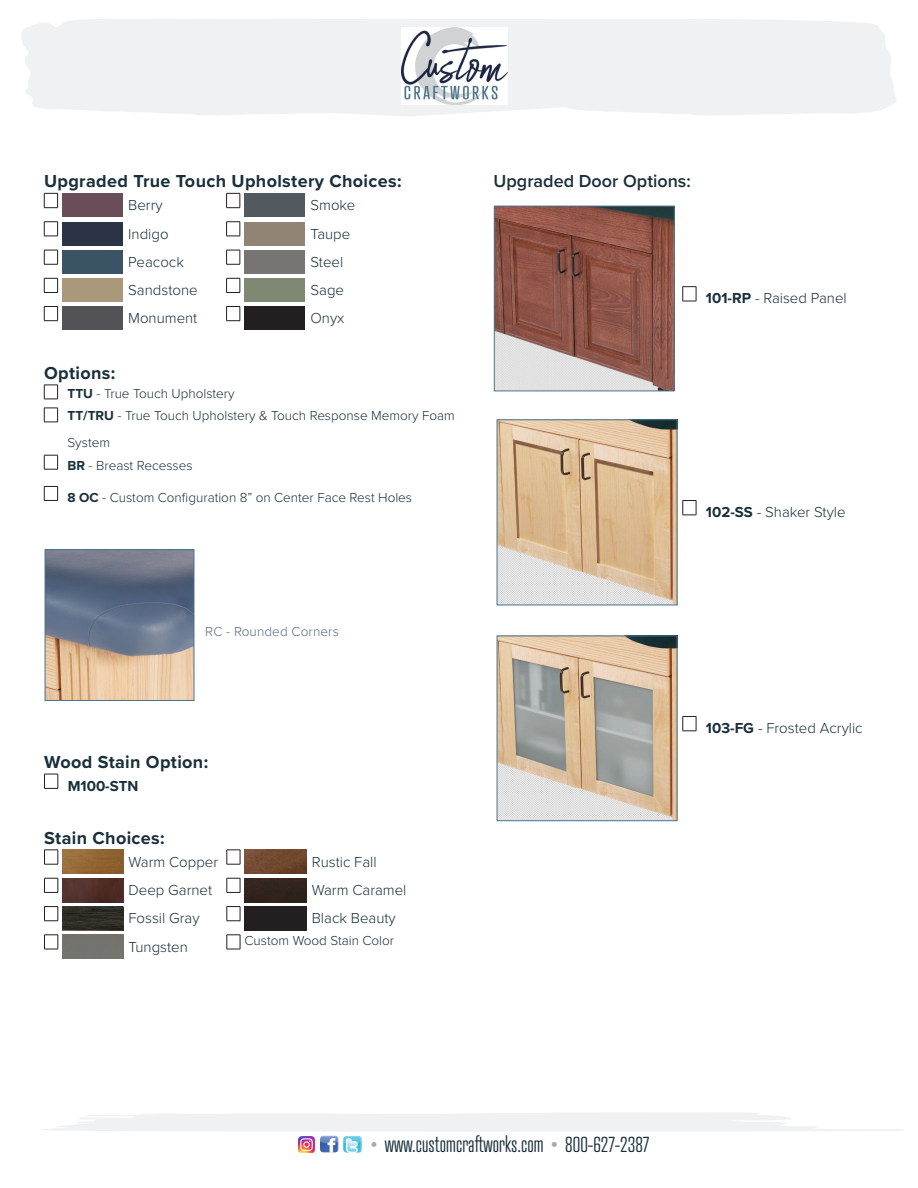
<style>
.page{position:relative;width:918px;height:1188px;background:#fff}
.page>*{position:absolute;margin:0;border:0;box-sizing:border-box;transform-origin:0 0}
.t1{font:300 21px "Atrament";color:#192f3a}
.Headers{font:700 18px "Proxima Nova";letter-spacing:.02em;color:#192f3a}
.t2{font:600 18px "Proxima Nova";color:#192f3a}
.Text{font:300 15px "Proxima Nova";color:#192f3a}
.t3{font:700 15px "Proxima Nova";color:#192f3a}
.Features_List{font:300 13.5px/27px "Proxima Nova";color:#192f3a}
.t4{font:300 13.5px "Proxima Nova";letter-spacing:.01em;color:#516c80}
.s1{font-weight:700}
.s2{color:#a8a9ad}
</style>
<div class="page">
<div style="left:21px;top:19px;width:875px;height:97px;background:#f0f1f2"></div>
<img style="left:320px;top:1136px;width:19px;height:16px">
<img style="left:343px;top:1136px;width:19px;height:17px">
<img style="left:298px;top:1136px;width:17px;height:17px">
<img style="left:401px;top:27px;width:106px;height:78px">
<svg style="left:43px;top:1113px;width:861px;height:19px"></svg>
<img style="left:47px;top:551px;width:145px;height:148px">
<div style="left:45px;top:549px;width:149px;height:152px;border:1px solid #49748a"></div>
<img style="left:496px;top:208px;width:177px;height:181px">
<div style="left:494px;top:206px;width:181px;height:185px;border:1px solid #49748a"></div>
<img style="left:499px;top:421px;width:176px;height:182px">
<img style="left:499px;top:638px;width:176px;height:181px">
<div style="left:497px;top:636px;width:180px;height:185px;border:1px solid #49748a"></div>
<svg style="left:44px;top:774px;width:15px;height:15px"></svg>
<svg style="left:44px;top:850px;width:15px;height:15px"></svg>
<svg style="left:44px;top:878px;width:15px;height:15px"></svg>
<svg style="left:44px;top:906px;width:15px;height:16px"></svg>
<svg style="left:44px;top:935px;width:15px;height:15px"></svg>
<svg style="left:227px;top:850px;width:14px;height:15px"></svg>
<svg style="left:227px;top:878px;width:14px;height:15px"></svg>
<svg style="left:227px;top:906px;width:14px;height:16px"></svg>
<svg style="left:227px;top:935px;width:14px;height:15px"></svg>
<img style="left:62px;top:850px;width:61px;height:24px">
<img style="left:62px;top:907px;width:61px;height:23px">
<img style="left:62px;top:878px;width:61px;height:24px">
<img style="left:245px;top:907px;width:61px;height:23px">
<img style="left:245px;top:850px;width:61px;height:24px">
<img style="left:245px;top:878px;width:61px;height:24px">
<svg style="left:44px;top:385px;width:14px;height:15px"></svg>
<svg style="left:44px;top:408px;width:14px;height:15px"></svg>
<svg style="left:44px;top:455px;width:14px;height:15px"></svg>
<svg style="left:44px;top:486px;width:14px;height:15px"></svg>
<svg style="left:682px;top:500px;width:15px;height:16px"></svg>
<svg style="left:682px;top:286px;width:15px;height:16px"></svg>
<svg style="left:682px;top:716px;width:15px;height:16px"></svg>
<div style="left:62px;top:193px;width:61px;height:24px;background:#694d59"></div>
<div style="left:244px;top:193px;width:61px;height:24px;background:#52595f"></div>
<div style="left:62px;top:222px;width:61px;height:24px;background:#2b3346"></div>
<div style="left:244px;top:222px;width:61px;height:24px;background:#918474"></div>
<div style="left:62px;top:250px;width:61px;height:24px;background:#3a5465"></div>
<div style="left:244px;top:250px;width:61px;height:24px;background:#767571"></div>
<div style="left:62px;top:278px;width:61px;height:24px;background:#a9987a"></div>
<div style="left:244px;top:278px;width:61px;height:24px;background:#7f8873"></div>
<div style="left:62px;top:307px;width:61px;height:23px;background:#535357"></div>
<div style="left:244px;top:307px;width:61px;height:23px;background:#231f20"></div>
<svg style="left:44px;top:193px;width:14px;height:15px"></svg>
<svg style="left:44px;top:221px;width:14px;height:16px"></svg>
<svg style="left:44px;top:250px;width:14px;height:15px"></svg>
<svg style="left:44px;top:306px;width:14px;height:15px"></svg>
<svg style="left:44px;top:278px;width:14px;height:15px"></svg>
<svg style="left:226px;top:193px;width:15px;height:15px"></svg>
<svg style="left:226px;top:221px;width:15px;height:16px"></svg>
<svg style="left:226px;top:250px;width:15px;height:15px"></svg>
<svg style="left:226px;top:278px;width:15px;height:15px"></svg>
<svg style="left:226px;top:306px;width:15px;height:15px"></svg>
<p class="Headers" style="left:44px;top:168px;width:359px">Upgraded True Touch Upholstery Choices:</p>
<p class="Text" style="left:128px;top:194px;width:36px">Berry</p>
<p class="Text" style="left:310px;top:194px;width:46px">Smoke</p>
<p class="Text" style="left:128px;top:222px;width:42px">Indigo</p>
<p class="Text" style="left:310px;top:222px;width:41px">Taupe</p>
<p class="Text" style="left:128px;top:251px;width:57px">Peacock</p>
<p class="Text" style="left:310px;top:251px;width:34px">Steel</p>
<p class="Text" style="left:128px;top:279px;width:71px">Sandstone</p>
<p class="Text" style="left:310px;top:279px;width:35px">Sage</p>
<p class="Text" style="left:128px;top:307px;width:71px">Monument</p>
<p class="Text" style="left:310px;top:307px;width:35px">Onyx</p>
<p class="Headers" style="left:44px;top:359px;width:73px">Options:</p>
<p class="Features_List" style="left:68px;top:380px;width:169px"><span class="s1">TTU</span> - True Touch Upholstery</p>
<p class="Features_List" style="left:68px;top:401px;width:389px"><span class="s1">TT/TRU</span> - True Touch Upholstery &amp; Touch Response Memory Foam<br>System</p>
<p class="Features_List" style="left:68px;top:452px;width:127px"><span class="s1">BR</span> - Breast Recesses</p>
<p class="Features_List" style="left:68px;top:483px;width:346px"><span class="s1">8 OC</span> - Custom Configuration 8” on Center Face Rest Holes</p>
<p class="t2" style="left:494px;top:168px;width:199px">Upgraded Door Options:</p>
<p class="Text" style="left:706px;top:287px;width:142px"><span class="s1">101-RP</span> - Raised Panel</p>
<p class="Text" style="left:706px;top:501px;width:141px"><span class="s1">102-SS</span> - Shaker Style</p>
<p class="t4" style="left:205px;top:622px;width:135px">RC - Rounded Corners</p>
<p class="Headers" style="left:44px;top:748px;width:165px">Wood Stain Option:</p>
<p class="t3" style="left:68px;top:775px;width:72px">M100-STN</p>
<p class="Headers" style="left:44px;top:824px;width:122px">Stain Choices:</p>
<p class="Text" style="left:128px;top:850px;width:91px">Warm Copper</p>
<p class="Text" style="left:312px;top:850px;width:66px">Rustic Fall</p>
<p class="Text" style="left:128px;top:879px;width:85px">Deep Garnet</p>
<p class="Text" style="left:312px;top:879px;width:96px">Warm Caramel</p>
<p class="Text" style="left:128px;top:907px;width:73px">Fossil Gray</p>
<p class="Text" style="left:312px;top:907px;width:86px">Black Beauty</p>
<p class="Text" style="left:128px;top:935px;width:61px">Tungsten</p>
<p class="Features_List" style="left:245px;top:927px;width:151px">Custom Wood Stain Color</p>
<p class="Text" style="left:706px;top:717px;width:158px"><span class="s1">103-FG</span> - Frosted Acrylic</p>
<h1 class="t1" style="left:371px;top:1131px;width:280px"><span class="s2">•</span> www.customcraftworks.com <span class="s2">•</span> 800-627-2387</h1>
</div>
